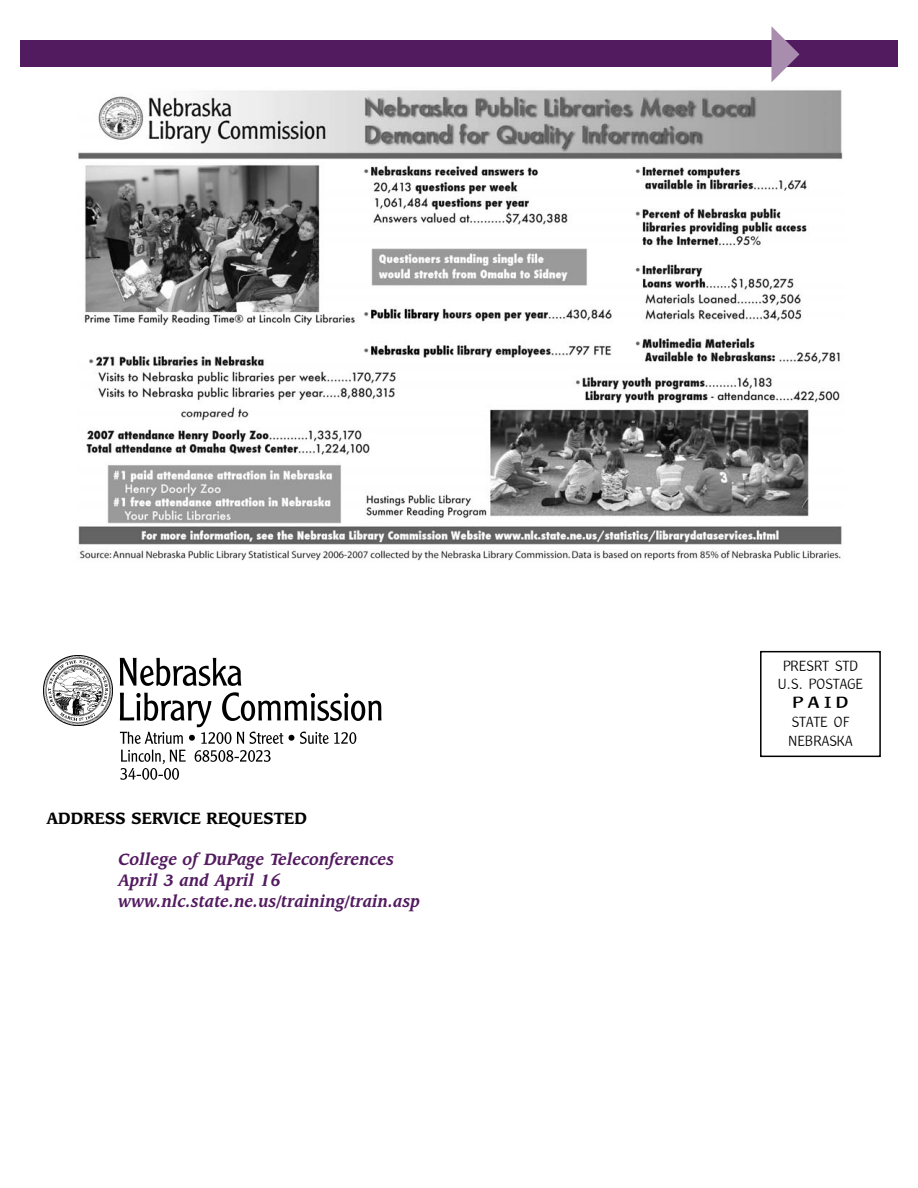
<style>
.page{position:relative;width:918px;height:1188px;background:#fff}
.page>*{position:absolute;margin:0;border:0;box-sizing:border-box;transform-origin:0 0}
.t1{font:italic 700 18px/21px "Leawood IT Cby BT";color:#521a5f;scale:.92 1}
.t2{font:700 18px "Leawood IT Cby BT";letter-spacing:-.015em;color:#000;scale:.92 1}
.t3{font:700 16.5px "Liga Sans LT Std";color:#000;scale:1.25 1}
.t4{font:15px/18.8px "Liga Sans LT Std";letter-spacing:-.01em;color:#000;text-align:center}
</style>
<div class="page">
<div style="left:20px;top:40px;width:878px;height:27px;background:#521a5f"></div>
<div style="left:760px;top:651px;width:121px;height:106px;border:2px solid #000"></div>
<img style="left:119px;top:657px;width:263px;height:123px">
<img style="left:43px;top:655px;width:70px;height:70px">
<svg style="left:771px;top:26px;width:29px;height:56px"></svg>
<img style="left:78px;top:90px;width:765px;height:471px">
<p class="t2" style="left:47px;top:811px;width:284px">ADDRESS SERVICE REQUESTED</p>
<p class="t1" style="left:119px;top:850px;width:330px">College of DuPage Teleconferences<br>April 3 and April 16 www.nlc.state.ne.us/training/train.asp</p>
<p class="t4" style="left:778px;top:658px;width:87px">PRESRT STD<br>U.S. POSTAGE</p>
<p class="t3" style="left:792px;top:696px;width:46px">PAID</p>
<p class="t4" style="left:788px;top:714px;width:66px;text-align:left">STATE OF<br>NEBRASKA</p>
</div>
